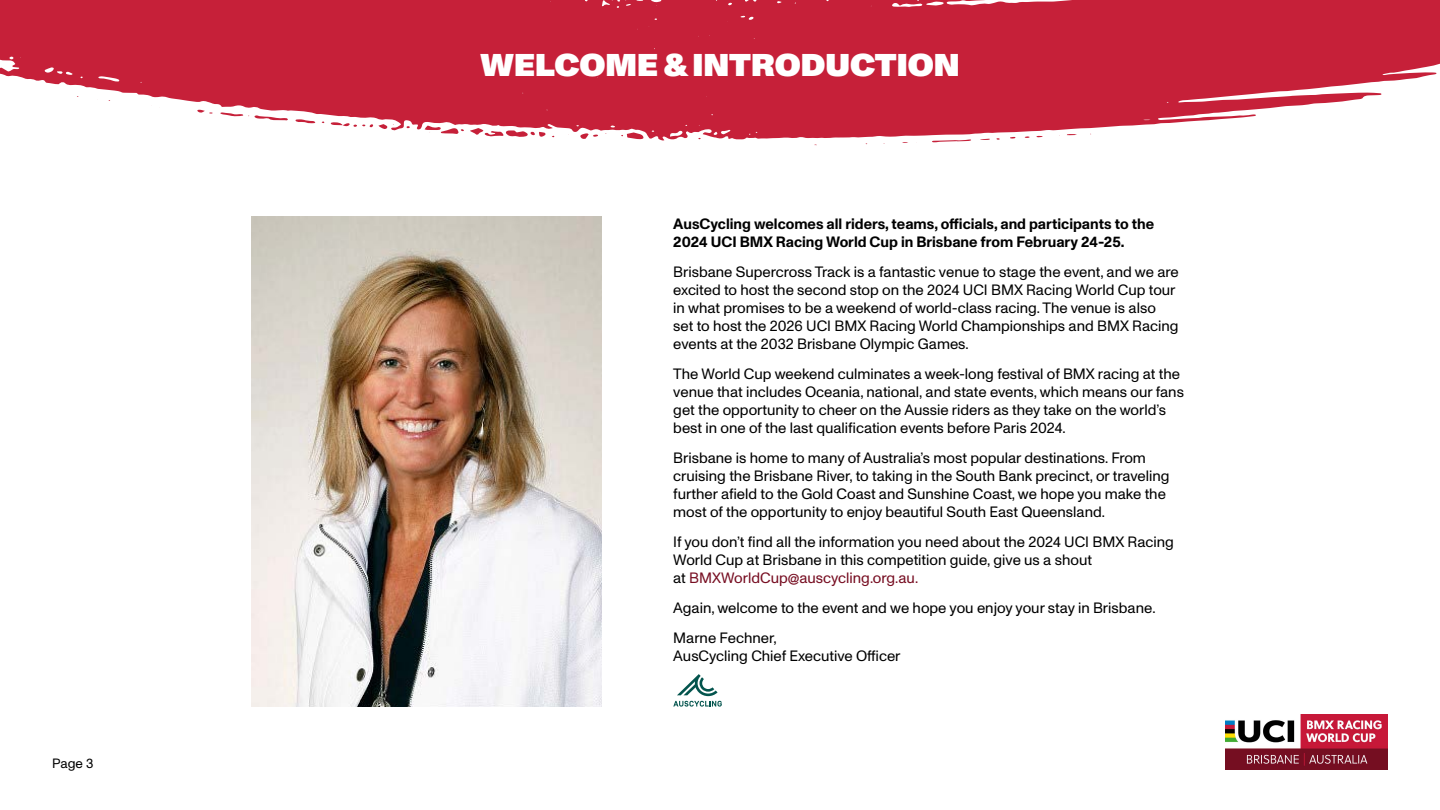
<style>
.page{position:relative;width:1440px;height:810px;background:#fff}
.page>*{position:absolute;margin:0;border:0;box-sizing:border-box;transform-origin:0 0}
.t1{font:900 31.5px "ABC Monument Grotesk Unlicensed Trial";color:#fff}
.t2{font:15px/18px "ABC Monument Grotesk Unlicensed Trial";color:#000}
.t3{font:700 15px/18px "ABC Monument Grotesk Unlicensed Trial";color:#000}
.t4{font:13.5px "ABC Monument Grotesk Unlicensed Trial";color:#000}
.s1{color:#770e22}
</style>
<div class="page">
<img style="left:1225px;top:714px;width:163px;height:55px">
<img style="left:252px;top:216px;width:349px;height:491px">
<svg style="left:0;top:0;width:1440px;height:141px;fill:#c62039"></svg>
<svg style="left:932px;top:139px;width:39px;height:3px"></svg>
<svg style="left:295px;top:119px;width:20px;height:4px"></svg>
<svg style="left:470px;top:128px;width:76px;height:9px"></svg>
<svg style="left:580px;top:133px;width:18px;height:6px"></svg>
<svg style="left:1010px;top:137px;width:6px;height:2px"></svg>
<svg style="left:197px;top:110px;width:16px;height:4px"></svg>
<svg style="left:621px;top:132px;width:23px;height:7px"></svg>
<svg style="left:220px;top:112px;width:68px;height:8px"></svg>
<svg style="left:331px;top:122px;width:63px;height:7px"></svg>
<svg style="left:425px;top:126px;width:39px;height:8px"></svg>
<svg style="left:673px;top:674px;width:49px;height:33px"></svg>
<p class="t4" style="left:52px;top:756px;width:43px">Page 3</p>
<h1 class="t1" style="left:480px;top:45px;width:481px">WELCOME &amp; INTRODUCTION</h1>
<p class="t3" style="left:673px;top:215px;width:482px">AusCycling welcomes all riders, teams, officials, and participants to the<br>2024 UCI BMX Racing World Cup in Brisbane from February 24-25.</p>
<p class="t2" style="left:673px;top:263px;width:507px">Brisbane Supercross Track is a fantastic venue to stage the event, and we are excited to host the second stop on the 2024 UCI BMX Racing World Cup tour in what promises to be a weekend of world-class racing. The venue is also set to host the 2026 UCI BMX Racing World Championships and BMX Racing events at the 2032 Brisbane Olympic Games.</p>
<p class="t2" style="left:673px;top:365px;width:512px">The World Cup weekend culminates a week-long festival of BMX racing at the venue that includes Oceania, national, and state events, which means our fans get the opportunity to cheer on the Aussie riders as they take on the world’s best in one of the last qualification events before Paris 2024.</p>
<p class="t2" style="left:673px;top:449px;width:498px">Brisbane is home to many of Australia’s most popular destinations. From cruising the Brisbane River, to taking in the South Bank precinct, or traveling further afield to the Gold Coast and Sunshine Coast, we hope you make the most of the opportunity to enjoy beautiful South East Queensland.</p>
<p class="t2" style="left:673px;top:533px;width:502px">If you don’t find all the information you need about the 2024 UCI BMX Racing<br>World Cup at Brisbane in this competition guide, give us a shout<br>at <span class="s1">BMXWorldCup@auscycling.org.au.</span></p>
<p class="t2" style="left:673px;top:593px;width:484px;line-height:30px">Again, welcome to the event and we hope you enjoy your stay in Brisbane.<br>Marne Fechner,</p>
<p class="t2" style="left:673px;top:647px;width:229px">AusCycling Chief Executive Officer</p>
</div>
